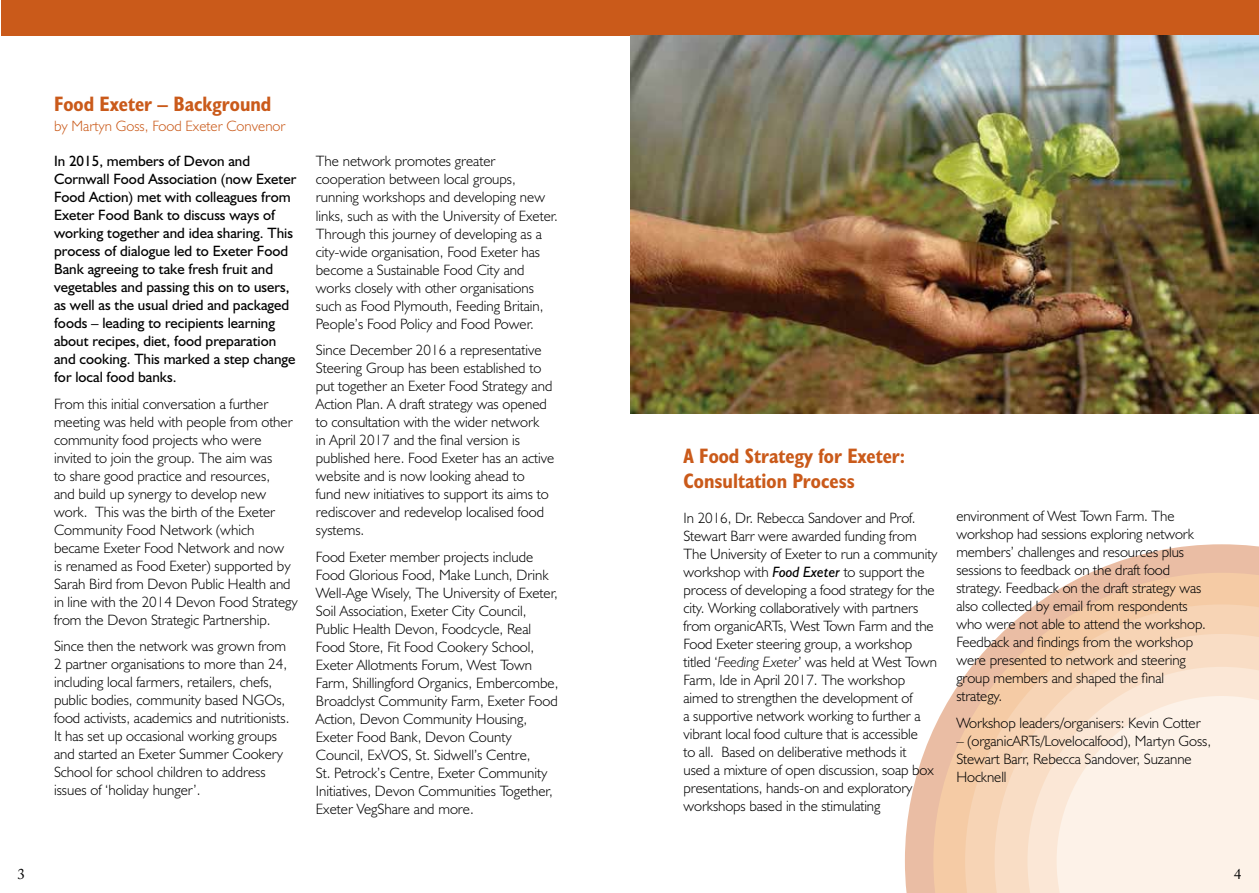
<style>
.page{position:relative;width:1259px;height:893px;background:#fff}
.page>*{position:absolute;margin:0;border:0;box-sizing:border-box;transform-origin:0 0}
.t1{font:700 condensed 21px/25.2px "Humanist 521 BT";color:#ca5a1a}
.t2{font:300 15px/18px "Humanist 521 BT";color:#000}
.t3{font:15px/18px "Humanist 521 BT";color:#000}
.t4{font:300 15px "Humanist 521 BT";color:#ca5a1a}
.t5{font:15px "Adobe Caslon Pro";color:#000}
.s1{font-weight:400;font-style:italic}
.s2{font-style:italic}
</style>
<div class="page">
<div style="left:1px;top:0;width:1258px;height:36px;background:#ca5a1a"></div>
<svg style="left:905px;top:544px;width:354px;height:349px"></svg>
<svg style="left:933px;top:573px;width:326px;height:320px"></svg>
<svg style="left:965px;top:604px;width:294px;height:289px;background:#f5d3b7"></svg>
<svg style="left:994px;top:634px;width:265px;height:259px;background:#f6d4b8"></svg>
<svg style="left:1027px;top:667px;width:232px;height:226px;background:#f9dfc9"></svg>
<svg style="left:1056px;top:696px;width:203px;height:197px;background:#fcefe4"></svg>
<img style="left:630px;top:36px;width:629px;height:378px">
<h1 class="t1" style="left:54px;top:90px;width:219px">Food Exeter – Background</h1>
<p class="t4" style="left:54px;top:117px;width:233px">by Martyn Goss, Food Exeter Convenor</p>
<p class="t3" style="left:54px;top:152px;width:244px">In 2015, members of Devon and Cornwall Food Association (now Exeter Food Action) met with colleagues from Exeter Food Bank to discuss ways of working together and idea sharing. This process of dialogue led to Exeter Food Bank agreeing to take fresh fruit and vegetables and passing this on to users, as well as the usual dried and packaged foods – leading to recipients learning about recipes, diet, food preparation and cooking. This marked a step change for local food banks.</p>
<p class="t2" style="left:54px;top:394px;width:245px">From this initial conversation a further meeting was held with people from other community food projects who were invited to join the group. The aim was<br>to share good practice and resources,<br>and build up synergy to develop new work. This was the birth of the Exeter Community Food Network (which became Exeter Food Network and now<br>is renamed as Food Exeter) supported by Sarah Bird from Devon Public Health and in line with the 2014 Devon Food Strategy from the Devon Strategic Partnership.</p>
<p class="t2" style="left:54px;top:637px;width:237px">Since then the network was grown from 2 partner organisations to more than 24, including local farmers, retailers, chefs, public bodies, community based NGOs, food activists, academics and nutritionists.<br>It has set up occasional working groups and started an Exeter Summer Cookery School for school children to address issues of ‘holiday hunger’.</p>
<p class="t2" style="left:316px;top:152px;width:244px">The network promotes greater cooperation between local groups, running workshops and developing new links, such as with the University of Exeter.<br>Through this journey of developing as a city-wide organisation, Food Exeter has become a Sustainable Food City and works closely with other organisations such as Food Plymouth, Feeding Britain, People’s Food Policy and Food Power.</p>
<p class="t2" style="left:316px;top:341px;width:240px">Since December 2016 a representative Steering Group has been established to put together an Exeter Food Strategy and Action Plan. A draft strategy was opened to consultation with the wider network<br>in April 2017 and the final version is published here. Food Exeter has an active website and is now looking ahead to<br>fund new initiatives to support its aims to rediscover and redevelop localised food systems.</p>
<p class="t2" style="left:316px;top:547px;width:244px">Food Exeter member projects include Food Glorious Food, Make Lunch, Drink Well-Age Wisely, The University of Exeter, Soil Association, Exeter City Council, Public Health Devon, Foodcycle, Real Food Store, Fit Food Cookery School, Exeter Allotments Forum, West Town Farm, Shillingford Organics, Embercombe, Broadclyst Community Farm, Exeter Food Action, Devon Community Housing, Exeter Food Bank, Devon County Council, ExVOS, St. Sidwell’s Centre,<br>St. Petrock’s Centre, Exeter Community Initiatives, Devon Communities Together, Exeter VegShare and more.</p>
<h1 class="t1" style="left:683px;top:442px;width:223px">A Food Strategy for Exeter:<br>Consultation Process</h1>
<p class="t2" style="left:683px;top:508px;width:256px">In 2016, Dr. Rebecca Sandover and Prof.<br>Stewart Barr were awarded funding from The University of Exeter to run a community workshop with <span class="s1">Food Exeter</span> to support the process of developing a food strategy for the city. Working collaboratively with partners from organicARTs, West Town Farm and the Food Exeter steering group, a workshop titled ‘<span class="s2">Feeding Exeter</span>’ was held at West Town Farm, Ide in April 2017. The workshop aimed to strengthen the development of<br>a supportive network working to further a vibrant local food culture that is accessible<br>to all. Based on deliberative methods it<br>used a mixture of open discussion, soap box presentations, hands-on and exploratory workshops based in the stimulating</p>
<p class="t2" style="left:956px;top:507px;width:251px">environment of West Town Farm. The workshop had sessions exploring network members’ challenges and resources plus sessions to feedback on the draft food strategy. Feedback on the draft strategy was also collected by email from respondents who were not able to attend the workshop.<br>Feedback and findings from the workshop were presented to network and steering group members and shaped the final strategy.</p>
<p class="t2" style="left:956px;top:714px;width:246px">Workshop leaders/organisers: Kevin Cotter</p>
<p class="t2" style="left:956px;top:732px;width:256px">– (organicARTs/Lovelocalfood), Martyn Goss,<br>Stewart Barr, Rebecca Sandover, Suzanne<br>Hocknell</p>
<p class="t5" style="left:18px;top:864px;width:9px">3</p>
<p class="t5" style="left:1234px;top:864px;width:9px">4</p>
</div>
